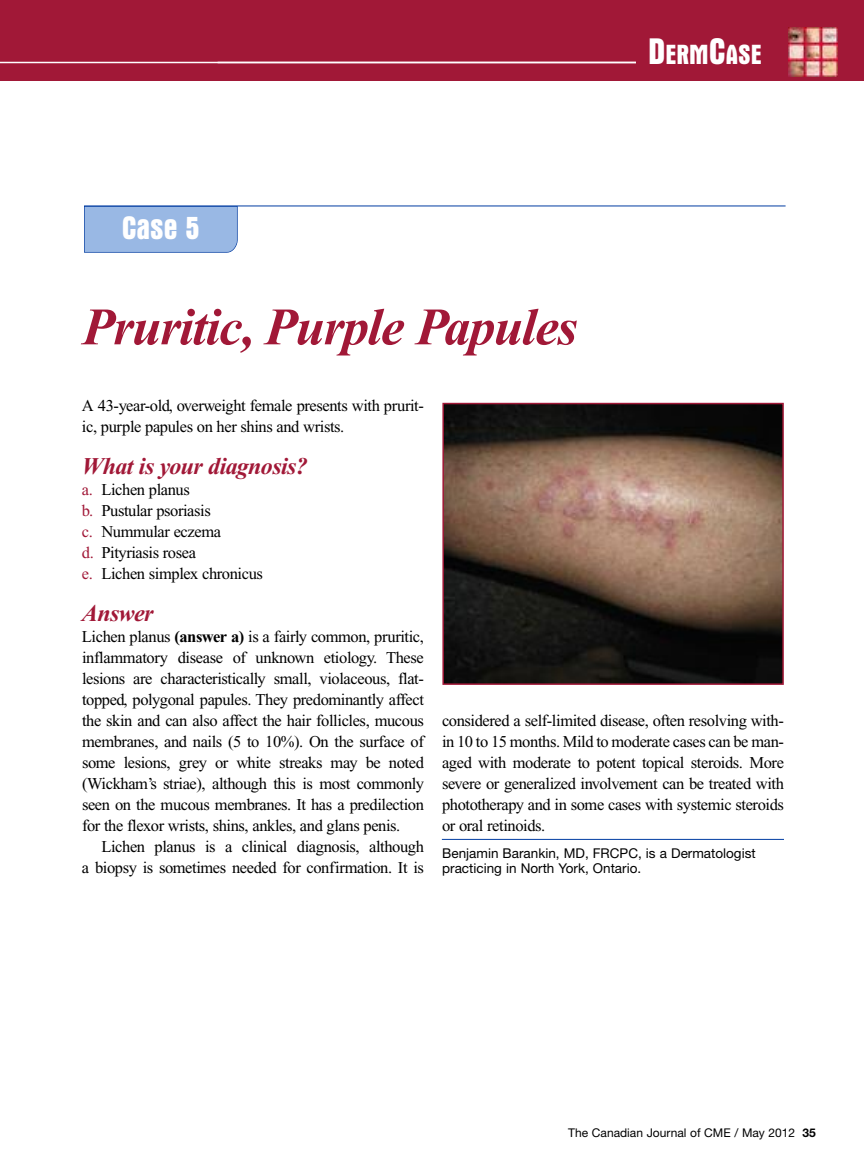
<style>
.page{position:relative;width:864px;height:1175px;background:#fff}
.page>*{position:absolute;margin:0;border:0;box-sizing:border-box;transform-origin:0 0}
.t1{font:italic 700 52.5px "Times";letter-spacing:-.025em;color:#a11837}
.t2{font:700 condensed 33px "Aurora BT";color:#fff}
.t3{font:700 condensed 28.2px "Aurora BT";color:#fff}
.t4{font:italic 700 24px "Times";letter-spacing:-.025em;color:#a11837}
.t5{font:16.5px/21px "Times";letter-spacing:-.025em;color:#000}
.t6{font:13.5px/15px "Helvetica Neue";color:#000}
.t7{font:12px "Helvetica Neue";color:#000}
.s1{font-size:37.5px}
.s2{color:#a11837}
.s3{font-weight:700}
</style>
<div class="page">
<div style="left:0;top:0;width:864px;height:81px;background:#a11837"></div>
<hr style="left:0;top:62px;width:652px;height:1px;background:#fff">
<img style="left:789px;top:28px;width:48px;height:48px">
<div style="left:637px;top:37px;width:136px;height:31px;background:#a11837"></div>
<img style="left:445px;top:406px;width:336px;height:276px">
<div style="left:442px;top:403px;width:342px;height:282px;border:2px solid #a11837"></div>
<div style="left:84px;top:207px;width:154px;height:46px;background:#99b8e4"></div>
<hr style="left:84px;top:206px;width:702px;height:1px;background:#003ca2">
<hr style="left:442px;top:839px;width:342px;height:1px;background:#003ca2">
<h2 class="t2" style="left:122px;top:208px;width:79px">Case 5</h2>
<h1 class="t1" style="left:82px;top:309px;width:497px">Pruritic, Purple Papules</h1>
<h3 class="t3" style="left:648px;top:38px;width:115px"><span class="s1">D</span>ERM<span class="s1">C</span>ASE</h3>
<p class="t5" style="left:82px;top:397px;width:343px">A 43-year-old, overweight female presents with prurit&shy;ic, purple papules on her shins and wrists.</p>
<h3 class="t4" style="left:82px;top:458px;width:227px">What is your diagnosis?</h3>
<p class="t5" style="left:82px;top:481px;width:182px"><span class="s2">a.</span> Lichen planus<br><span class="s2">b.</span> Pustular psoriasis<br><span class="s2">c.</span> Nummular eczema<br><span class="s2">d.</span> Pityriasis rosea<br><span class="s2">e.</span> Lichen simplex chronicus</p>
<h3 class="t4" style="left:82px;top:605px;width:73px">Answer</h3>
<p class="t5" style="left:82px;top:628px;width:343px;text-align:justify">Lichen planus <span class="s3">(answer a)</span> is a fairly common, pruritic, inflammatory disease of unknown etiology. These lesions are characteristically small, violaceous, flat&shy;topped, polygonal papules. They predominantly affect the skin and can also affect the hair follicles, mucous membranes, and nails (5 to 10%). On the surface of some lesions, grey or white streaks may be noted (Wickham’s striae), although this is most commonly seen on the mucous membranes. It has a predilection for the flexor wrists, shins, ankles, and glans penis.</p>
<p class="t5" style="left:82px;top:838px;width:343px;text-align:right">Lichen planus is a clinical diagnosis, although<br>a biopsy is sometimes needed for confirmation. It is</p>
<p class="t5" style="left:442px;top:712px;width:343px;text-align:justify">considered a self-limited disease, often resolving with&shy;in 10 to 15 months. Mild to moderate cases can be man&shy;aged with moderate to potent topical steroids. More severe or generalized involvement can be treated with phototherapy and in some cases with systemic steroids or oral retinoids.</p>
<p class="t6" style="left:442px;top:846px;width:315px">Benjamin Barankin, MD, FRCPC, is a Dermatologist practicing in North York, Ontario.</p>
<p class="t7" style="left:568px;top:1128px;width:249px">The Canadian Journal of CME / May 2012 <span class="s3">35</span></p>
</div>
